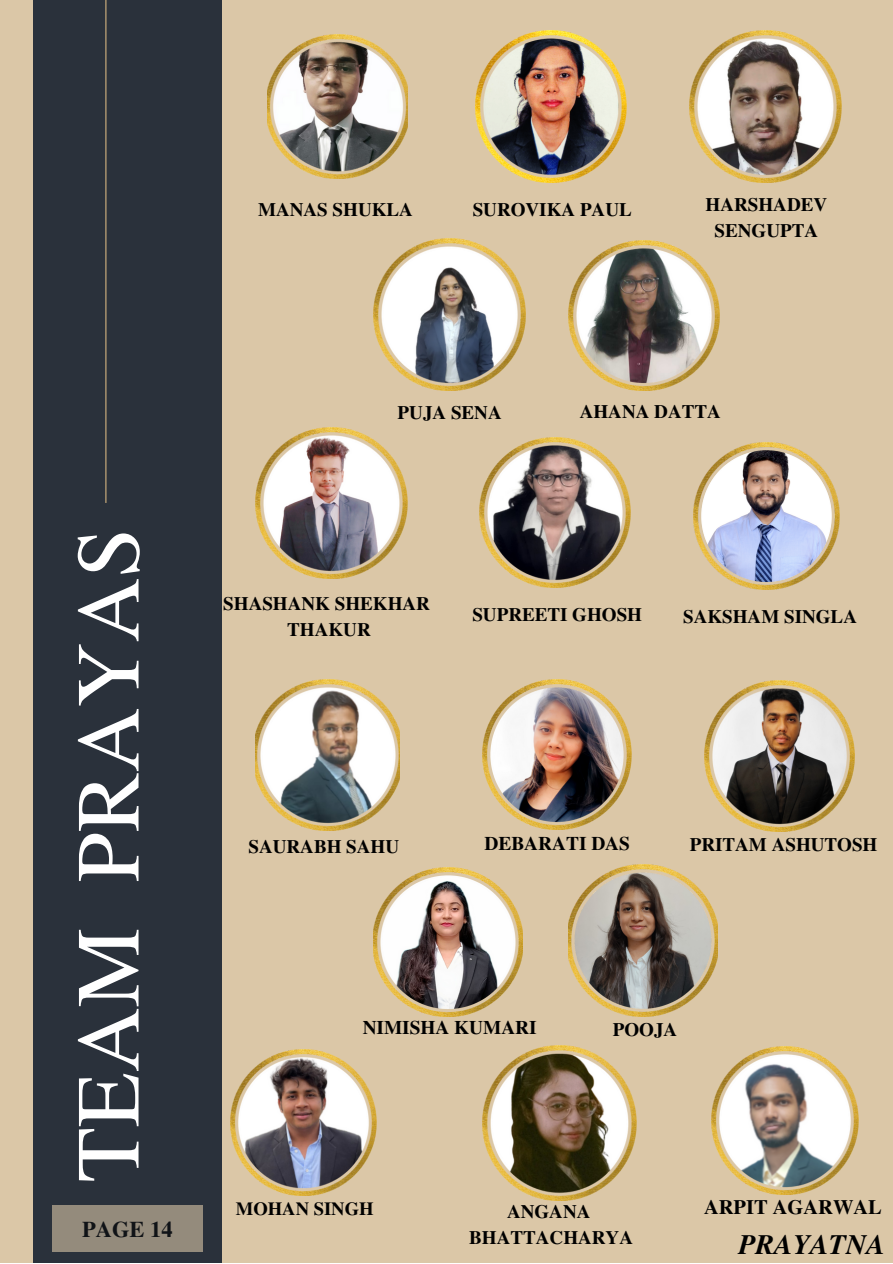
<style>
.page{position:relative;width:893px;height:1264px;background:#fff}
.page>*{position:absolute;margin:0;border:0;box-sizing:border-box;transform-origin:0 0}
.t1{font:89.85px "Te X Gyre Termes";color:#fff}
.t2{font:italic 700 28.05px "Te X Gyre Termes";color:#000}
.t3{font:700 22.5px "Te X Gyre Termes";color:#000}
.t4{font:700 20.4px "Te X Gyre Termes";color:#000}
.t5{font:700 19.35px "Te X Gyre Termes";color:#000}
.t6{font:700 19.05px/25.8px "Te X Gyre Termes";color:#000;text-align:center}
.t7{font:700 18.6px "Te X Gyre Termes";color:#000}
</style>
<div class="page">
<div style="left:0;top:0;width:892px;height:1262px;background:#dbc7a7"></div>
<div style="left:33px;top:0;width:189px;height:1262px;background:#2a313b"></div>
<hr style="left:105px;top:0;width:1px;height:503px;background:#d1b27e">
<img style="left:255px;top:427px;width:152px;height:152px">
<img style="left:475px;top:30px;width:151px;height:152px">
<img style="left:689px;top:31px;width:152px;height:151px">
<img style="left:373px;top:239px;width:152px;height:151px">
<img style="left:482px;top:1045px;width:154px;height:154px">
<img style="left:479px;top:437px;width:151px;height:150px">
<img style="left:268px;top:34px;width:139px;height:144px">
<img style="left:704px;top:681px;width:150px;height:150px">
<img style="left:569px;top:241px;width:150px;height:149px">
<img style="left:373px;top:867px;width:149px;height:149px">
<img style="left:693px;top:443px;width:146px;height:146px">
<img style="left:569px;top:865px;width:148px;height:151px">
<img style="left:482px;top:679px;width:149px;height:150px">
<img style="left:255px;top:679px;width:144px;height:151px">
<img style="left:230px;top:1049px;width:146px;height:146px">
<img style="left:711px;top:1046px;width:147px;height:147px">
<div style="left:52px;top:1205px;width:150px;height:46px;background:#948b7c"></div>
<p class="t6" style="left:258px;top:196px;width:156px">MANAS SHUKLA</p>
<p class="t6" style="left:472px;top:196px;width:161px">SUROVIKA PAUL</p>
<p class="t6" style="left:705px;top:191px;width:123px">HARSHADEV<br>SENGUPTA</p>
<h1 class="t1" style="left:44px;top:1182px;width:656px;rotate:-90deg">TEAM PRAYAS</h1>
<p class="t3" style="left:82px;top:1211px;width:92px">PAGE 14</p>
<p class="t6" style="left:397px;top:399px;width:106px">PUJA SENA</p>
<p class="t6" style="left:579px;top:397px;width:143px">AHANA DATTA</p>
<p class="t6" style="left:223px;top:589px;width:208px">SHASHANK SHEKHAR<br>THAKUR</p>
<p class="t6" style="left:472px;top:600px;width:171px">SUPREETI GHOSH</p>
<p class="t6" style="left:683px;top:602px;width:175px">SAKSHAM SINGLA</p>
<p class="t6" style="left:248px;top:832px;width:152px">SAURABH SAHU</p>
<p class="t5" style="left:484px;top:828px;width:147px">DEBARATI DAS</p>
<p class="t6" style="left:689px;top:830px;width:189px">PRITAM ASHUTOSH</p>
<p class="t5" style="left:362px;top:1012px;width:175px">NIMISHA KUMARI</p>
<p class="t6" style="left:612px;top:1015px;width:66px">POOJA</p>
<p class="t7" style="left:236px;top:1194px;width:139px">MOHAN SINGH</p>
<p class="t6" style="left:469px;top:1197px;width:165px">ANGANA<br>BHATTACHARYA</p>
<p class="t4" style="left:704px;top:1191px;width:179px">ARPIT AGARWAL</p>
<h2 class="t2" style="left:738px;top:1223px;width:148px">PRAYATNA</h2>
</div>
